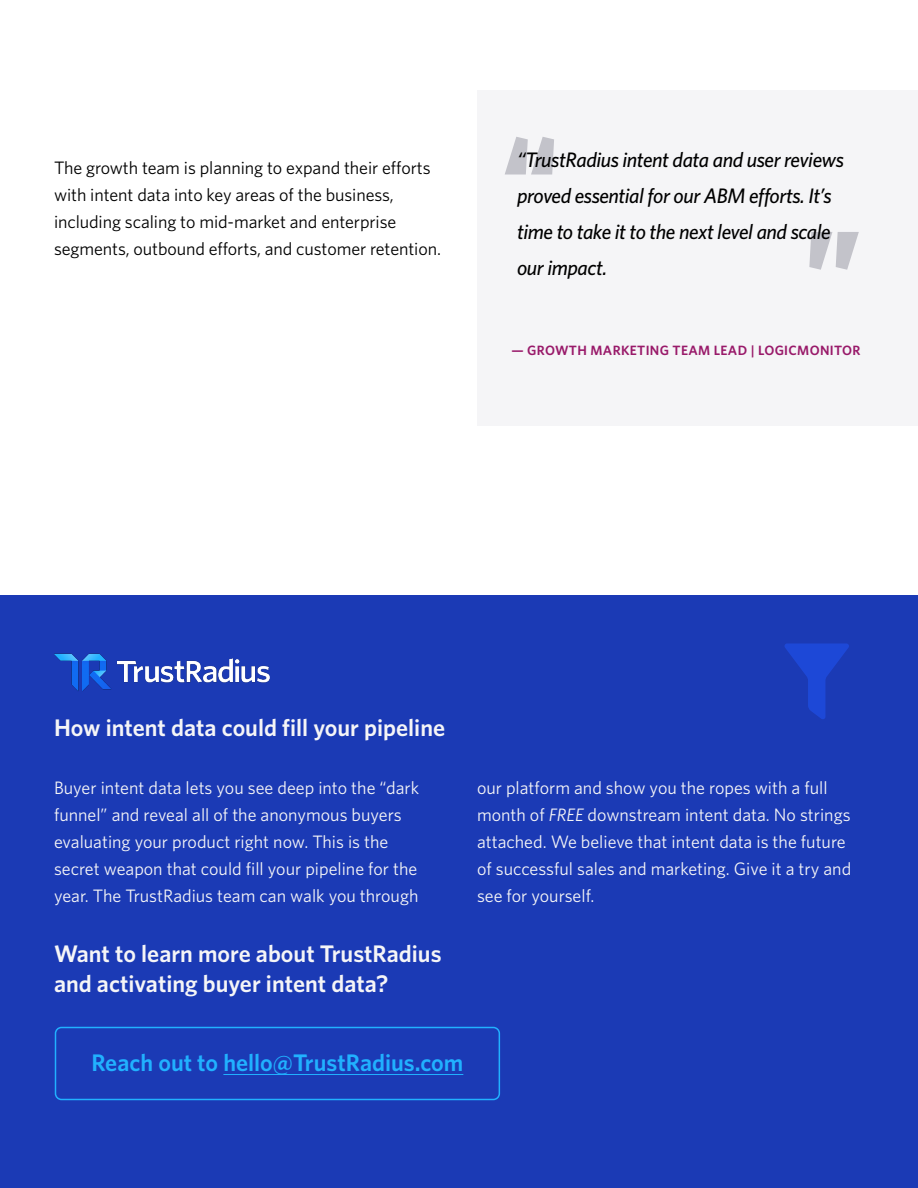
<style>
.page{position:relative;width:918px;height:1188px;background:#fff}
.page>*{position:absolute;margin:0;border:0;box-sizing:border-box;transform-origin:0 0}
.Headline{font:900 108px "Whitney HTF";color:#c3c3ca}
.H3_Sub-Section_Title{font:600 24px/30px "Whitney HTF";color:#f5f5f7}
.Button_Text{font:600 24px "Whitney HTF";color:#21b1ff}
.t1{font:italic 500 21px/36px "Whitney HTF";letter-spacing:-.02em;color:#000}
.H3_Sub-Section_Title-2{font:18px/27px "Whitney HTF";color:#f5f5f7}
.t2{font:18px/27px "Whitney HTF";letter-spacing:-.005em;color:#000}
.t3{font:600 13.5px "Whitney HTF";letter-spacing:.025em;color:#991a6a}
.s1{font-style:italic}
</style>
<div class="page">
<div style="left:477px;top:90px;width:441px;height:336px;background:#f5f5f7"></div>
<div style="left:0;top:596px;width:918px;height:592px;background:#1b3ab5"></div>
<img style="left:54px;top:653px;width:216px;height:38px">
<div style="left:55px;top:1027px;width:445px;height:73px;border:2px solid #21b1ff;border-radius:6px"></div>
<hr style="left:223px;top:1074px;width:240px;height:1px;background:#21b1ff">
<svg style="left:784px;top:644px;width:65px;height:75px"></svg>
<p class="t2" style="left:54px;top:154px;width:388px">The growth team is planning to expand their efforts with intent data into key areas of the business, including scaling to mid-market and enterprise segments, outbound efforts, and customer retention.</p>
<p class="Headline" style="left:503px;top:109px;width:57px">“</p>
<p class="t1" style="left:517px;top:142px;width:328px">“TrustRadius intent data and user reviews proved essential for our ABM efforts. It’s time to take it to the next level and scale our impact.</p>
<p class="Headline" style="left:860px;top:297px;width:57px;rotate:-180deg">“</p>
<p class="t3" style="left:511px;top:342px;width:351px">— GROWTH MARKETING TEAM LEAD | LOGICMONITOR</p>
<p class="H3_Sub-Section_Title" style="left:54px;top:712px;width:393px">How intent data could fill your pipeline</p>
<p class="H3_Sub-Section_Title-2" style="left:54px;top:774px;width:367px">Buyer intent data lets you see deep into the “dark funnel” and reveal all of the anonymous buyers evaluating your product right now. This is the secret weapon that could fill your pipeline for the year. The TrustRadius team can walk you through</p>
<p class="H3_Sub-Section_Title-2" style="left:477px;top:774px;width:376px">our platform and show you the ropes with a full month of <span class="s1">FREE</span> downstream intent data. No strings attached. We believe that intent data is the future of successful sales and marketing. Give it a try and see for yourself.</p>
<p class="H3_Sub-Section_Title" style="left:54px;top:938px;width:389px">Want to learn more about TrustRadius and activating buyer intent data?</p>
<p class="Button_Text" style="left:92px;top:1048px;width:373px">Reach out to hello@TrustRadius.com</p>
</div>
